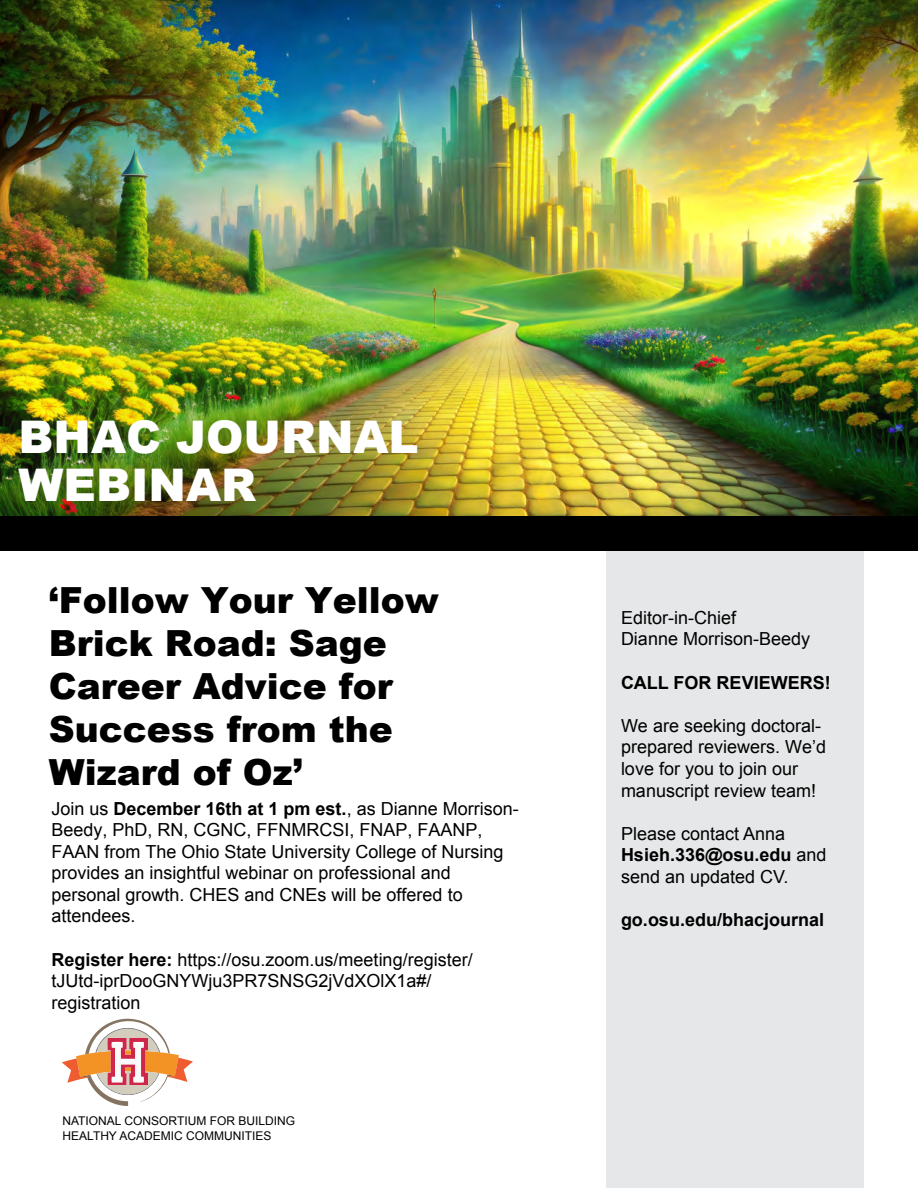
<style>
.page{position:relative;width:918px;height:1188px;background:#fff}
.page>*{position:absolute;margin:0;border:0;box-sizing:border-box;transform-origin:0 0}
.t1{font:900 45px/48px "Arial";color:#fff}
.t2{font:900 36px/43.2px "Arial";color:#000}
.t3{font:18px/21.6px "Arial";color:#000}
.t4{font:700 18px "Arial";color:#000}
.t5{font:12px/14.4px "Arial";color:#000}
.s1{font-style:inherit}
.s2{font-weight:700}
</style>
<div class="page">
<div style="left:606px;top:551px;width:258px;height:637px;background:#e6e7e8"></div>
<img style="left:0;top:0;width:918px;height:516px">
<div style="left:0;top:516px;width:918px;height:35px;background:#000"></div>
<svg style="left:62px;top:1018px;width:131px;height:88px"></svg>
<p class="t1" style="left:19px;top:411px;width:402px">BHAC JOURNAL<br>WEBINAR</p>
<h1 class="t2" style="left:49px;top:577px;width:391px"><span class="s1">‘</span>Follow Your Yellow<br>Brick Road: Sage<br>Career Advice for<br>Success from the<br>Wizard of Oz<span class="s1">’</span></h1>
<p class="t3" style="left:52px;top:798px;width:469px">Join us <span class="s2">December 16th at 1 pm est.</span>, as Dianne Morrison-Beedy, PhD, RN, CGNC, FFNMRCSI, FNAP, FAANP, FAAN from The Ohio State University College of Nursing provides an insightful webinar on professional and personal growth. CHES and CNEs will be offered to attendees.</p>
<p class="t3" style="left:52px;top:949px;width:423px"><span class="s2">Register here:</span> https://osu.zoom.us/meeting/register/ tJUtd-iprDooGNYWju3PR7SNSG2jVdXOlX1a#/ registration</p>
<p class="t5" style="left:63px;top:1114px;width:234px">NATIONAL CONSORTIUM FOR BUILDING<br>HEALTHY ACADEMIC COMMUNITIES</p>
<p class="t3" style="left:621px;top:607px;width:191px">Editor-in-Chief<br>Dianne Morrison-Beedy</p>
<p class="t4" style="left:621px;top:670px;width:211px">CALL FOR REVIEWERS!</p>
<p class="t3" style="left:621px;top:715px;width:207px">We are seeking <span class="s1">doctoral&shy;</span>prepared reviewers. We’d love for you to join our manuscript review team!</p>
<p class="t3" style="left:621px;top:823px;width:207px">Please contact Anna<br><span class="s2">Hsieh.336@osu.edu</span> and send an updated CV.</p>
<p class="t4" style="left:621px;top:908px;width:205px">go.osu.edu/bhacjournal</p>
</div>
